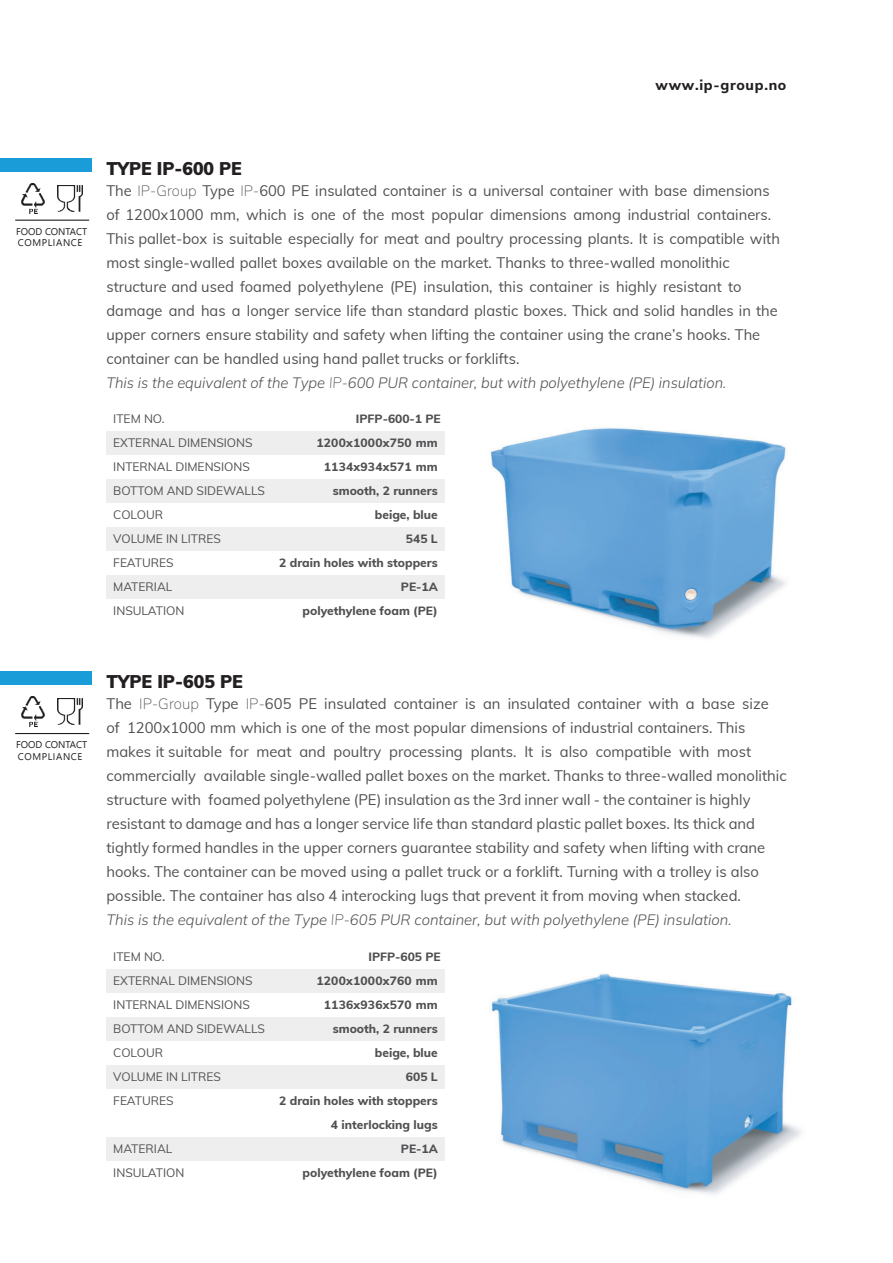
<style>
.page{position:relative;width:893px;height:1263px;background:#fff}
.page>*{position:absolute;margin:0;border:0;box-sizing:border-box;transform-origin:0 0}
.t1{font:900 18px "Mulish";color:#231f20}
.t2{font:15px/24px "Mulish";color:#505052}
.t3{font:italic 200 15px "Mulish";color:#505052}
.t4{font:800 13.95px "Mulish";letter-spacing:.05em;color:#231f20}
.t5{font:800 12px/24px "Mulish";color:#505052;text-align:right}
.t6{font:12px/24px "Mulish";color:#505052}
.t7{font:9.75px/11.6px "Segoe UI Historic";letter-spacing:.025em;color:#231f20}
.s1{font-weight:200}
</style>
<div class="page">
<div style="left:106px;top:479px;width:339px;height:24px;background:#eeeeef"></div>
<div style="left:106px;top:527px;width:339px;height:24px;background:#eeeeef"></div>
<div style="left:106px;top:575px;width:339px;height:24px;background:#eeeeef"></div>
<div style="left:106px;top:431px;width:339px;height:24px;background:#eeeeef"></div>
<div style="left:106px;top:1017px;width:339px;height:24px;background:#eeeeef"></div>
<div style="left:106px;top:1065px;width:339px;height:24px;background:#eeeeef"></div>
<div style="left:106px;top:1137px;width:339px;height:24px;background:#eeeeef"></div>
<div style="left:106px;top:969px;width:339px;height:24px;background:#eeeeef"></div>
<img style="left:490px;top:428px;width:296px;height:211px">
<img style="left:491px;top:973px;width:311px;height:222px">
<img style="left:57px;top:185px;width:26px;height:26px">
<img style="left:21px;top:183px;width:24px;height:30px">
<div style="left:0;top:158px;width:91px;height:13px;background:#1a9cd8"></div>
<hr style="left:15px;top:220px;width:74px;height:1px;background:#231f20">
<img style="left:57px;top:699px;width:26px;height:25px">
<img style="left:21px;top:697px;width:24px;height:29px">
<div style="left:0;top:671px;width:91px;height:14px;background:#1a9cd8"></div>
<hr style="left:15px;top:733px;width:74px;height:1px;background:#231f20">
<p class="t4" style="left:655px;top:74px;width:132px">www.ip-group.no</p>
<p class="t7" style="left:16px;top:225px;width:73px">FOOD CONTACT<br>COMPLIANCE</p>
<p class="t1" style="left:106px;top:161px;width:137px">TYPE IP-600 PE</p>
<p class="t2" style="left:106px;top:180px;width:675px">The <span class="s1">IP-Group</span> Type <span class="s1">IP-</span>600 PE insulated container is a universal container with base dimensions of 1200x1000 mm, which is one of the most popular dimensions among industrial containers.<br>This pallet-box is suitable especially for meat and poultry processing plants. It is compatible with most single-walled pallet boxes available on the market. Thanks to three-walled monolithic structure and used foamed polyethylene (PE) insulation, this container is highly resistant to damage and has a longer service life than standard plastic boxes. Thick and solid handles in the upper corners ensure stability and safety when lifting the container using the crane’s hooks. The container can be handled using hand pallet trucks or forklifts.</p>
<p class="t3" style="left:106px;top:376px;width:621px">This is the equivalent of the Type IP-600 PUR container, but with polyethylene (PE) insulation.</p>
<p class="t6" style="left:113px;top:408px;width:153px">ITEM NO.<br>EXTERNAL DIMENSIONS<br>INTERNAL DIMENSIONS<br>BOTTOM AND SIDEWALLS<br>COLOUR<br>VOLUME IN LITRES<br>FEATURES<br>MATERIAL<br>INSULATION</p>
<p class="t5" style="left:279px;top:406px;width:163px">IPFP-600-1 PE<br>1200x1000x750 mm<br>1134x934x571 mm smooth, 2 runners<br>beige, blue<br>545 L<br>2 drain holes with stoppers<br>PE-1A<br>polyethylene foam (PE)</p>
<p class="t7" style="left:16px;top:739px;width:73px">FOOD CONTACT<br>COMPLIANCE</p>
<p class="t1" style="left:106px;top:674px;width:138px">TYPE IP-605 PE</p>
<p class="t2" style="left:106px;top:693px;width:682px">The <span class="s1">IP-Group</span> Type <span class="s1">IP-</span>605 PE insulated container is an insulated container with a base size<br>of 1200x1000 mm which is one of the most popular dimensions of industrial containers. This makes it suitable for meat and poultry processing plants. It is also compatible with most commercially available single-walled pallet boxes on the market. Thanks to three-walled monolithic structure with foamed polyethylene (PE) insulation as the 3rd inner wall - the container is highly resistant to damage and has a longer service life than standard plastic pallet boxes. Its thick and tightly formed handles in the upper corners guarantee stability and safety when lifting with crane hooks. The container can be moved using a pallet truck or a forklift. Turning with a trolley is also possible. The container has also 4 interocking lugs that prevent it from moving when stacked.</p>
<p class="t3" style="left:106px;top:913px;width:627px">This is the equivalent of the Type IP-605 PUR container, but with polyethylene (PE) insulation.</p>
<p class="t6" style="left:113px;top:946px;width:153px">ITEM NO.<br>EXTERNAL DIMENSIONS<br>INTERNAL DIMENSIONS<br>BOTTOM AND SIDEWALLS<br>COLOUR<br>VOLUME IN LITRES<br>FEATURES</p>
<p class="t6" style="left:113px;top:1138px;width:73px">MATERIAL<br>INSULATION</p>
<p class="t5" style="left:279px;top:944px;width:163px">IPFP-605 PE<br>1200x1000x760 mm<br>1136x936x570 mm smooth, 2 runners<br>beige, blue<br>605 L<br>2 drain holes with stoppers<br>4 interlocking lugs<br>PE-1A<br>polyethylene foam (PE)</p>
</div>
